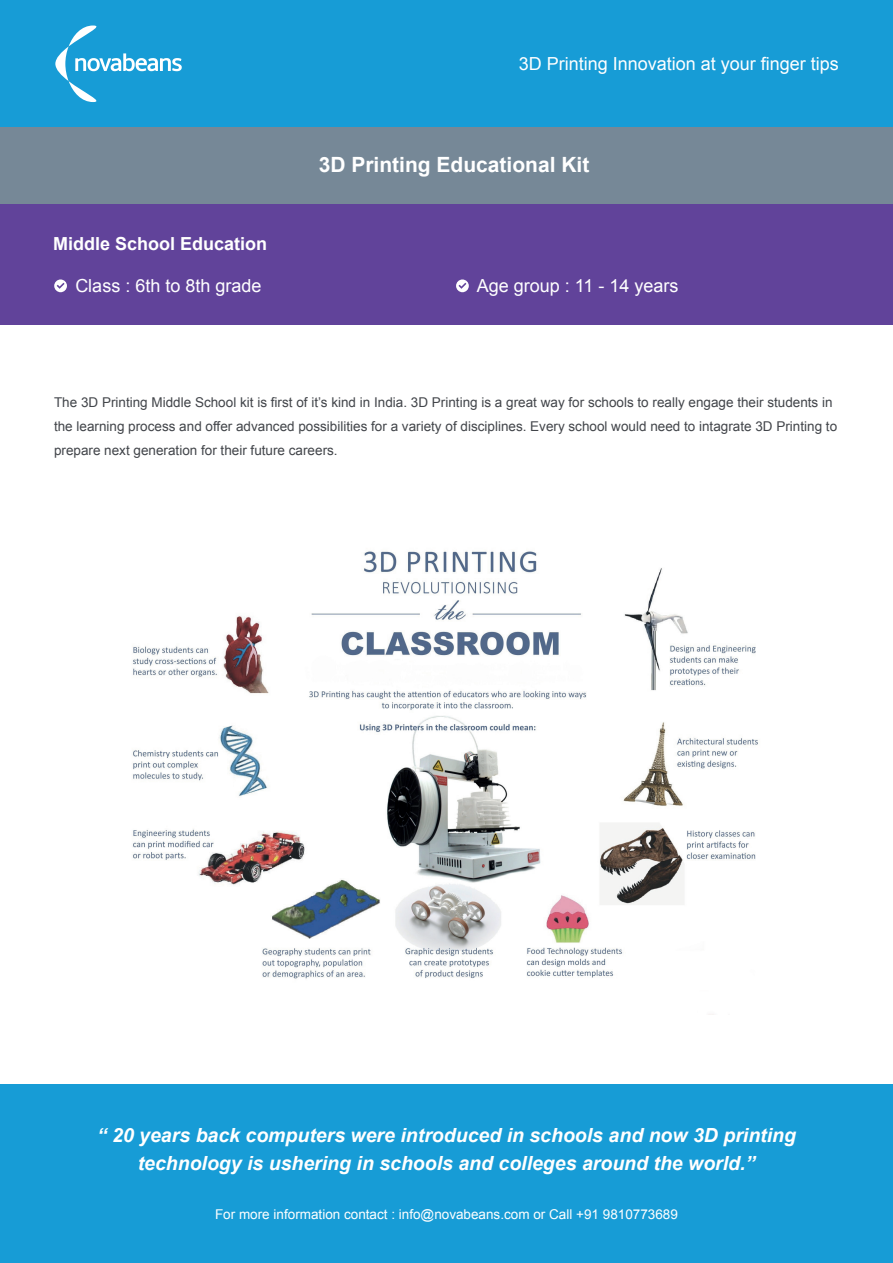
<style>
.page{position:relative;width:893px;height:1263px;background:#fff}
.page>*{position:absolute;margin:0;border:0;box-sizing:border-box;transform-origin:0 0}
.t1{font:700 21px "Arial";color:#fff}
.t2{font:italic 700 19.5px/27px "Arial";color:#fff;text-align:center}
.t3{font:18px "Arial";color:#fff}
.t4{font:700 18px "Arial";color:#fff}
.t5{font:13.5px/24px "Arial";color:#42454a}
.t6{font:13.5px "Arial";color:#fff}
</style>
<div class="page">
<div style="left:0;top:0;width:893px;height:128px;background:#179cd6"></div>
<svg style="left:55px;top:26px;width:127px;height:76px"></svg>
<div style="left:0;top:1085px;width:893px;height:178px;background:#179cd6"></div>
<div style="left:0;top:127px;width:893px;height:77px;background:#768897"></div>
<div style="left:0;top:204px;width:893px;height:120px;background:#61439a"></div>
<svg style="left:54px;top:279px;width:13px;height:13px"></svg>
<svg style="left:456px;top:279px;width:13px;height:13px"></svg>
<img style="left:133px;top:551px;width:625px;height:428px">
<h3 class="t3" style="left:519px;top:52px;width:322px">3D Printing Innovation at your finger tips</h3>
<h1 class="t1" style="left:319px;top:151px;width:272px">3D Printing Educational Kit</h1>
<h3 class="t4" style="left:53px;top:231px;width:216px">Middle School Education</h3>
<h3 class="t3" style="left:75px;top:274px;width:188px">Class : 6th to 8th grade</h3>
<h3 class="t3" style="left:477px;top:274px;width:203px">Age group : 11 - 14 years</h3>
<p class="t5" style="left:54px;top:390px;width:785px">The 3D Printing Middle School kit is first of it’s kind in India. 3D Printing is a great way for schools to really engage their students in the learning process and offer advanced possibilities for a variety of disciplines. Every school would need to intagrate 3D Printing to prepare next generation for their future careers.</p>
<h2 class="t2" style="left:97px;top:1123px;width:700px">“ 20 years back computers were introduced in schools and now 3D printing technology is ushering in schools and colleges around the world.”</h2>
<p class="t6" style="left:215px;top:1205px;width:464px">For more information contact : info@novabeans.com or Call +91 9810773689</p>
</div>
